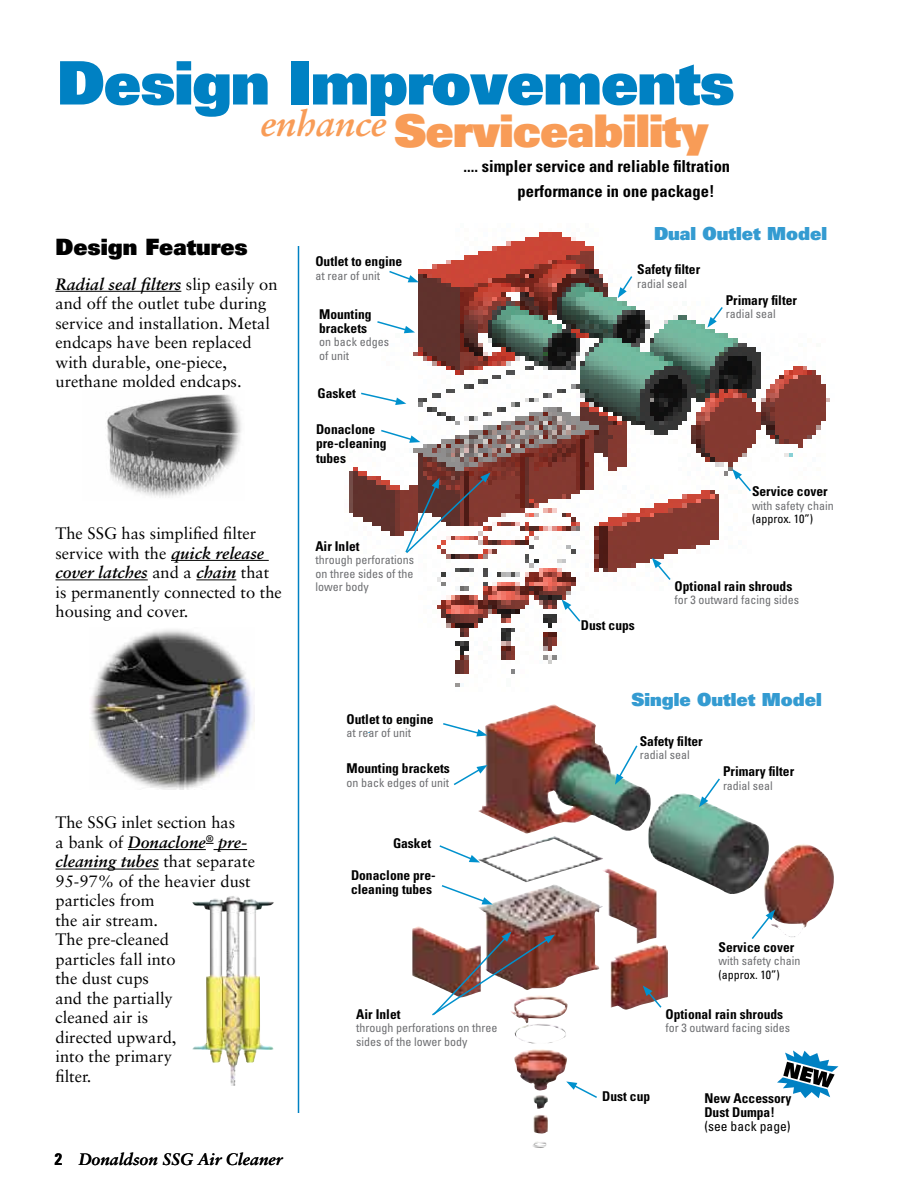
<style>
.page{position:relative;width:918px;height:1188px;background:#fff}
.page>*{position:absolute;margin:0;border:0;box-sizing:border-box;transform-origin:0 0}
.t1{font:900 60px "Univers";letter-spacing:-.02em;color:#0081c3}
.t2{font:900 45px "Univers";letter-spacing:-.02em;color:#f89c57}
.t3{font:900 22.5px "Univers";color:#000}
.t4{font:900 18px "Univers";color:#349bd1}
.t5{font:16.5px/19.5px "Sabon";color:#000}
.t6{font:700 condensed 16.5px/25.5px "Univers";color:#000}
.t7{font:italic 700 16.5px "Sabon";color:#000}
.t8{font:700 condensed 13.5px/14.2px "Univers";color:#000}
.t9{font:condensed 13.5px "Univers";color:#000}
.t10{font:condensed 12px/13.5px "Univers";color:#6d6e71}
.t11{font:condensed 12px "Univers";color:#000}
.s1{font-weight:700;font-style:italic}
.s2{font-family:"Univers";font-style:normal;font-stretch:condensed}
</style>
<div class="page">
<img style="left:478px;top:704px;width:356px;height:286px">
<hr style="left:56px;top:291px;width:125px;height:1px;background:#000">
<hr style="left:171px;top:560px;width:98px;height:1px;background:#000">
<hr style="left:56px;top:579px;width:92px;height:1px;background:#000">
<hr style="left:196px;top:579px;width:40px;height:1px;background:#000">
<hr style="left:128px;top:849px;width:78px;height:1px;background:#000">
<hr style="left:214px;top:849px;width:33px;height:1px;background:#000">
<hr style="left:56px;top:869px;width:103px;height:1px;background:#000">
<img style="left:107px;top:394px;width:134px;height:104px">
<img style="left:90px;top:629px;width:164px;height:160px">
<hr style="left:298px;top:246px;width:1px;height:867px;background:#0081c3">
<img style="left:349px;top:232px;width:481px;height:455px">
<svg style="left:388px;top:270px;width:31px;height:12px"></svg>
<svg style="left:376px;top:320px;width:39px;height:13px"></svg>
<svg style="left:562px;top:599px;width:20px;height:24px"></svg>
<svg style="left:707px;top:305px;width:17px;height:23px"></svg>
<svg style="left:618px;top:275px;width:16px;height:23px"></svg>
<svg style="left:652px;top:558px;width:20px;height:24px"></svg>
<svg style="left:732px;top:469px;width:21px;height:24px"></svg>
<svg style="left:404px;top:472px;width:86px;height:83px"></svg>
<svg style="left:379px;top:429px;width:41px;height:14px"></svg>
<svg style="left:359px;top:392px;width:47px;height:13px"></svg>
<svg style="left:443px;top:722px;width:45px;height:15px"></svg>
<svg style="left:454px;top:765px;width:34px;height:22px"></svg>
<svg style="left:566px;top:1082px;width:31px;height:16px"></svg>
<svg style="left:699px;top:777px;width:22px;height:30px"></svg>
<svg style="left:615px;top:744px;width:24px;height:41px"></svg>
<svg style="left:643px;top:986px;width:20px;height:22px"></svg>
<svg style="left:750px;top:910px;width:25px;height:31px"></svg>
<img style="left:430px;top:932px;width:125px;height:85px">
<svg style="left:441px;top:884px;width:52px;height:20px"></svg>
<svg style="left:439px;top:844px;width:41px;height:18px"></svg>
<img style="left:192px;top:896px;width:82px;height:190px">
<svg style="left:777px;top:1050px;width:61px;height:48px"></svg>
<h1 class="t1" style="left:57px;top:43px;width:679px">Design Improvements</h1>
<h2 class="t2" style="left:260px;top:101px;width:450px"><sup>enhance</sup> Serviceability</h2>
<p class="t6" style="left:518px;top:153px;width:214px;text-indent:-54px">.... simpler service and reliable filtration performance in one package!</p>
<h3 class="t3" style="left:56px;top:232px;width:194px">Design Features</h3>
<p class="t5" style="left:56px;top:274px;width:224px"><span class="s1">Radial seal filters</span> slip easily on and off the outlet tube during service and installation. Metal endcaps have been replaced with durable, one-piece, urethane molded endcaps.</p>
<p class="t5" style="left:56px;top:524px;width:228px">The SSG has simplified filter service with the <span class="s1">quick release cover latches</span> and a <span class="s1">chain</span> that is permanently connected to the housing and cover.</p>
<p class="t8" style="left:315px;top:255px;width:89px">Outlet to engine</p>
<p class="t10" style="left:315px;top:269px;width:66px">at rear of unit</p>
<p class="t8" style="left:319px;top:307px;width:54px">Mounting brackets</p>
<p class="t10" style="left:319px;top:335px;width:71px">on back edges of unit</p>
<p class="t8" style="left:318px;top:386px;width:40px">Gasket</p>
<p class="t8" style="left:316px;top:422px;width:72px">Donaclone pre-cleaning tubes</p>
<p class="t8" style="left:315px;top:539px;width:46px">Air Inlet</p>
<p class="t10" style="left:315px;top:553px;width:100px;text-align:justify">through perforations on three sides of the lower body</p>
<p class="t5" style="left:56px;top:813px;width:201px">The SSG inlet section has<br>a bank of <span class="s1">Donaclone</span><sup>®</sup> <span class="s1">pre&shy;cleaning tubes</span> that separate<br>95-97% of the heavier dust particles from<br>the air stream.<br>The pre-cleaned<br>particles fall into<br>the dust cups<br>and the partially<br>cleaned air is<br>directed upward,<br>into the primary<br>filter.</p>
<p class="t7" style="left:55px;top:1149px;width:229px"><span class="s2">2</span> Donaldson SSG Air Cleaner</p>
<p class="t8" style="left:346px;top:712px;width:89px">Outlet to engine</p>
<p class="t10" style="left:346px;top:726px;width:66px">at rear of unit</p>
<p class="t8" style="left:346px;top:762px;width:105px">Mounting brackets</p>
<p class="t10" style="left:346px;top:776px;width:104px">on back edges of unit</p>
<p class="t8" style="left:393px;top:836px;width:40px">Gasket</p>
<p class="t8" style="left:351px;top:868px;width:86px">Donaclone pre&shy;cleaning tubes</p>
<p class="t8" style="left:356px;top:1007px;width:46px">Air Inlet</p>
<p class="t10" style="left:356px;top:1021px;width:143px">through perforations on three sides of the lower body</p>
<p class="t4" style="left:654px;top:221px;width:175px">Dual Outlet Model</p>
<p class="t8" style="left:637px;top:262px;width:65px">Safety filter</p>
<p class="t10" style="left:637px;top:277px;width:51px">radial seal</p>
<p class="t8" style="left:726px;top:293px;width:73px">Primary filter</p>
<p class="t10" style="left:726px;top:307px;width:51px">radial seal</p>
<p class="t8" style="left:752px;top:484px;width:77px">Service cover</p>
<p class="t10" style="left:752px;top:499px;width:83px">with safety chain</p>
<p class="t11" style="left:752px;top:511px;width:63px">(approx. 10”)</p>
<p class="t8" style="left:581px;top:618px;width:55px">Dust cups</p>
<p class="t8" style="left:675px;top:579px;width:119px">Optional rain shrouds</p>
<p class="t10" style="left:675px;top:593px;width:126px">for 3 outward facing sides</p>
<p class="t4" style="left:632px;top:688px;width:192px">Single Outlet Model</p>
<p class="t8" style="left:640px;top:734px;width:65px">Safety filter</p>
<p class="t10" style="left:640px;top:748px;width:51px">radial seal</p>
<p class="t8" style="left:723px;top:765px;width:73px">Primary filter</p>
<p class="t10" style="left:723px;top:779px;width:51px">radial seal</p>
<p class="t8" style="left:719px;top:940px;width:77px">Service cover</p>
<p class="t10" style="left:719px;top:954px;width:83px">with safety chain</p>
<p class="t11" style="left:719px;top:967px;width:63px">(approx. 10”)</p>
<p class="t8" style="left:666px;top:1007px;width:119px">Optional rain shrouds</p>
<p class="t10" style="left:666px;top:1021px;width:126px">for 3 outward facing sides</p>
<p class="t8" style="left:602px;top:1089px;width:49px">Dust cup</p>
<p class="t8" style="left:704px;top:1091px;width:88px">New Accessory<br>Dust Dumpa!</p>
<p class="t9" style="left:704px;top:1118px;width:88px">(see back page)</p>
</div>
